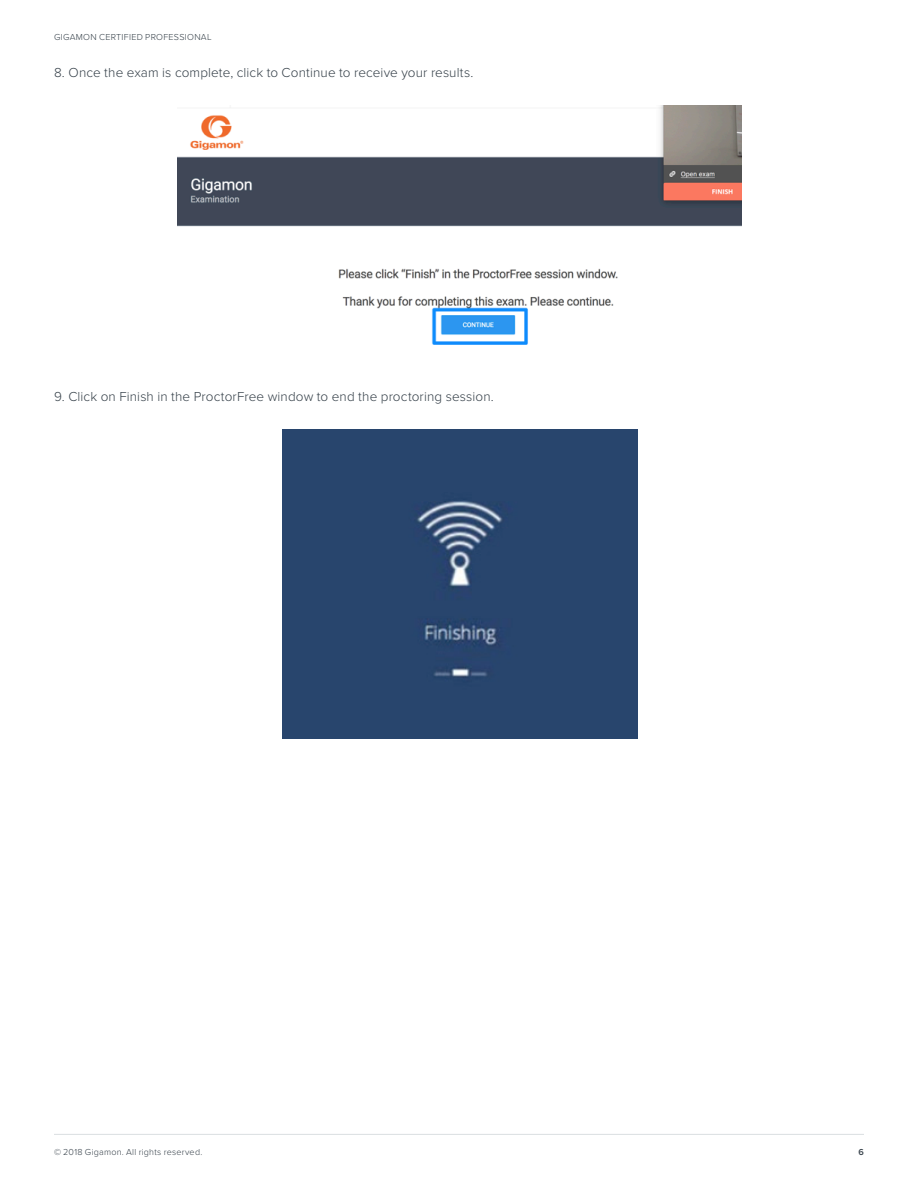
<style>
.page{position:relative;width:918px;height:1188px;background:#fff}
.page>*{position:absolute;margin:0;border:0;box-sizing:border-box;transform-origin:0 0}
.t1{font:300 13.5px "Proxima Nova";letter-spacing:.01em;color:#333e47}
.t2{font:300 9px "Proxima Nova";letter-spacing:.03em;color:#333e47}
.t3{font:600 9px "Proxima Nova";color:#333e47}
</style>
<div class="page">
<hr style="left:54px;top:1134px;width:810px;height:1px;background:#dadfe1">
<img style="left:178px;top:105px;width:564px;height:240px">
<div style="left:283px;top:429px;width:354px;height:310px;background:#28456d"></div>
<p class="t2" style="left:54px;top:30px;width:159px">GIGAMON CERTIFIED PROFESSIONAL</p>
<p class="t1" style="left:54px;top:62px;width:421px">8. Once the exam is complete, click to Continue to receive your results.</p>
<p class="t1" style="left:54px;top:386px;width:441px">9. Click on Finish in the ProctorFree window to end the proctoring session.</p>
<p class="t2" style="left:54px;top:1146px;width:150px">© 2018 Gigamon. All rights reserved.</p>
<p class="t3" style="left:859px;top:1146px;width:7px">6</p>
</div>
